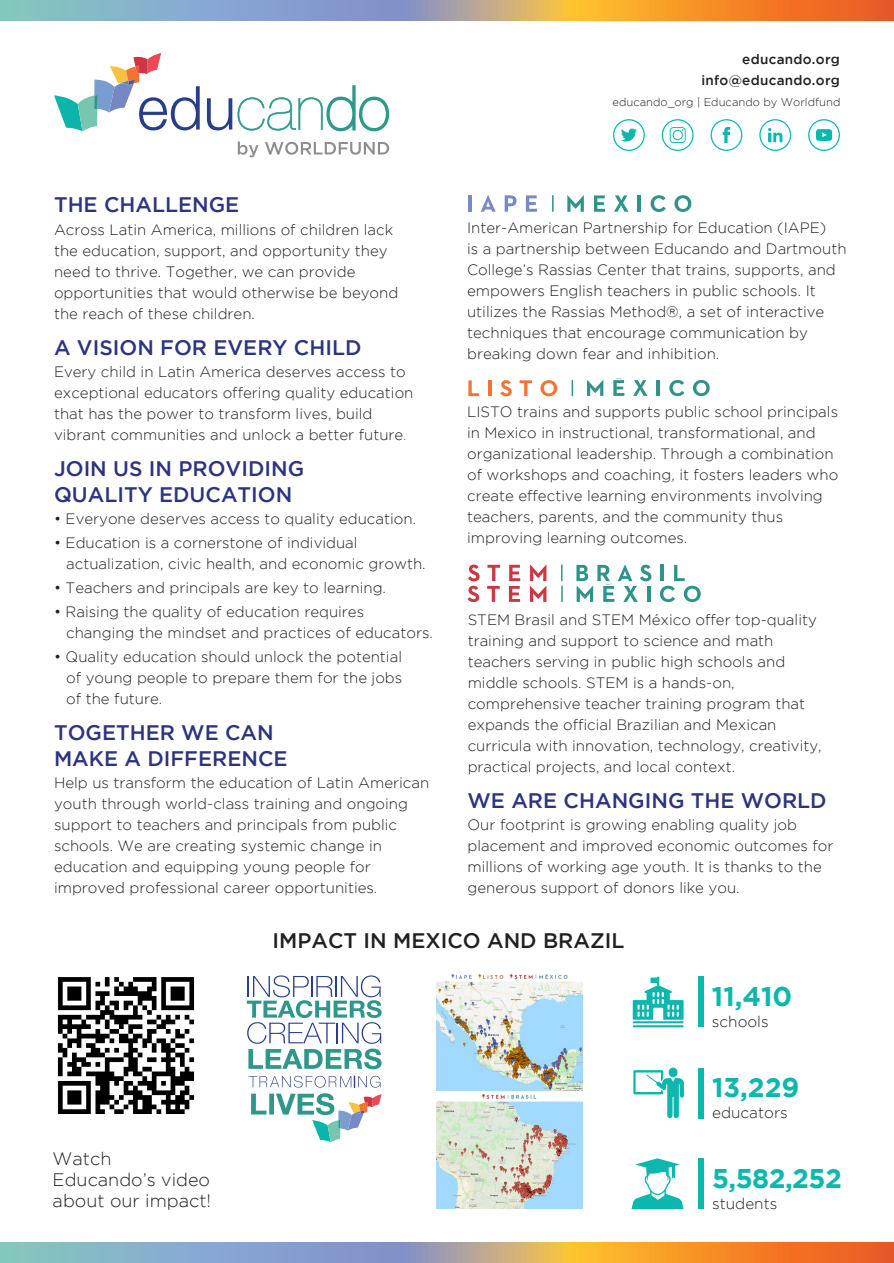
<style>
.page{position:relative;width:894px;height:1263px;background:#fff}
.page>*{position:absolute;margin:0;border:0;box-sizing:border-box;transform-origin:0 0}
.t1{font:700 27px "Gotham";color:#0cb8ae}
.t2{font:500 21px "Gotham";color:#2c3380}
.t3{font:500 21px "Gotham";color:#231f20}
.t4{font:300 18px "Gotham";color:#231f20}
.t5{font:300 15.3px "Gotham";color:#231f20}
.t6{font:300 15px/21px "Gotham";color:#231f20}
.t7{font:500 13.5px "Gotham";letter-spacing:.02em;color:#231f20}
.t8{font:300 11.25px "Gotham";color:#231f20}
.s1{color:#6c6d70}
</style>
<div class="page">
<svg style="left:0;top:0;width:893px;height:21px;background:#b89e83"></svg>
<svg style="left:0;top:1253px;width:893px;height:10px;background:#b89e83"></svg>
<svg style="left:0;top:1242px;width:893px;height:5px;background:#b89e83"></svg>
<svg style="left:0;top:1247px;width:893px;height:6px;background:#b89e83"></svg>
<svg style="left:567px;top:195px;width:16px;height:17px"></svg>
<svg style="left:594px;top:195px;width:11px;height:17px"></svg>
<svg style="left:614px;top:195px;width:14px;height:17px"></svg>
<hr style="left:637px;top:195px;width:3px;height:17px;background:#2e9487">
<svg style="left:650px;top:195px;width:15px;height:17px"></svg>
<svg style="left:674px;top:195px;width:17px;height:17px"></svg>
<hr style="left:468px;top:195px;width:3px;height:17px;background:#788ac4">
<svg style="left:481px;top:195px;width:14px;height:17px"></svg>
<svg style="left:504px;top:195px;width:12px;height:17px"></svg>
<svg style="left:525px;top:195px;width:12px;height:17px"></svg>
<svg style="left:552px;top:195px;width:1px;height:17px"></svg>
<svg style="left:468px;top:380px;width:11px;height:16px"></svg>
<hr style="left:488px;top:380px;width:3px;height:16px;background:#f27533">
<svg style="left:500px;top:380px;width:11px;height:16px"></svg>
<svg style="left:519px;top:380px;width:13px;height:16px"></svg>
<svg style="left:540px;top:380px;width:17px;height:16px"></svg>
<svg style="left:571px;top:380px;width:2px;height:16px"></svg>
<svg style="left:587px;top:380px;width:16px;height:16px"></svg>
<svg style="left:633px;top:380px;width:14px;height:16px"></svg>
<hr style="left:656px;top:380px;width:3px;height:16px;background:#2e9487">
<svg style="left:669px;top:380px;width:15px;height:16px"></svg>
<svg style="left:693px;top:380px;width:16px;height:16px"></svg>
<svg style="left:613px;top:378px;width:11px;height:18px"></svg>
<svg style="left:467px;top:564px;width:12px;height:38px"></svg>
<svg style="left:487px;top:565px;width:13px;height:37px"></svg>
<svg style="left:509px;top:565px;width:11px;height:37px"></svg>
<svg style="left:529px;top:564px;width:17px;height:38px"></svg>
<svg style="left:659px;top:565px;width:41px;height:37px"></svg>
<svg style="left:576px;top:564px;width:75px;height:38px"></svg>
<svg style="left:561px;top:564px;width:1px;height:38px"></svg>
<svg style="left:54px;top:53px;width:146px;height:78px"></svg>
<svg style="left:207px;top:85px;width:182px;height:46px"></svg>
<svg style="left:238px;top:141px;width:20px;height:16px"></svg>
<svg style="left:265px;top:142px;width:124px;height:13px"></svg>
<svg style="left:710px;top:119px;width:32px;height:32px"></svg>
<svg style="left:661px;top:119px;width:32px;height:32px"></svg>
<svg style="left:613px;top:119px;width:31px;height:32px"></svg>
<svg style="left:808px;top:119px;width:31px;height:32px"></svg>
<svg style="left:759px;top:119px;width:31px;height:32px"></svg>
<img style="left:57px;top:977px;width:138px;height:137px">
<svg style="left:247px;top:975px;width:134px;height:94px"></svg>
<svg style="left:248px;top:1075px;width:132px;height:12px"></svg>
<svg style="left:251px;top:1093px;width:15px;height:21px"></svg>
<div style="left:269px;top:1093px;width:5px;height:21px;background:#2e9789"></div>
<svg style="left:276px;top:1093px;width:105px;height:49px"></svg>
<div style="left:697px;top:976px;width:6px;height:51px;background:#0cb8ae"></div>
<hr style="left:632px;top:1021px;width:51px;height:2px;background:#0cb8ae">
<hr style="left:632px;top:1025px;width:51px;height:2px;background:#0cb8ae">
<svg style="left:632px;top:976px;width:51px;height:43px"></svg>
<div style="left:697px;top:1067px;width:6px;height:51px;background:#0cb8ae"></div>
<svg style="left:633px;top:1067px;width:50px;height:51px"></svg>
<div style="left:697px;top:1158px;width:6px;height:51px;background:#0cb8ae"></div>
<svg style="left:631px;top:1158px;width:52px;height:51px"></svg>
<img style="left:436px;top:974px;width:146px;height:116px">
<img style="left:436px;top:1094px;width:146px;height:115px">
<p class="t7" style="left:742px;top:51px;width:99px">educando.org</p>
<p class="t7" style="left:701px;top:72px;width:140px">info@educando.org</p>
<p class="t8" style="left:612px;top:96px;width:229px">educando_org | Educando by Worldfund</p>
<p class="t2" style="left:54px;top:193px;width:187px">THE CHALLENGE</p>
<p class="t6" style="left:54px;top:218px;width:340px">Across Latin America, millions of children lack</p>
<p class="t6" style="left:54px;top:239px;width:335px">the education, support, and opportunity they</p>
<p class="t6" style="left:54px;top:260px;width:345px">need to thrive. Together, we can provide opportunities that would otherwise be beyond</p>
<p class="t6" style="left:54px;top:302px;width:202px">the reach of these children.</p>
<p class="t2" style="left:54px;top:335px;width:309px">A VISION FOR EVERY CHILD</p>
<p class="t6" style="left:54px;top:361px;width:361px">Every child in Latin America deserves access to exceptional educators offering quality education that has the power to transform lives, build</p>
<p class="t6" style="left:54px;top:424px;width:354px">vibrant communities and unlock a better future<span class="s1">.</span></p>
<p class="t2" style="left:54px;top:457px;width:251px">JOIN US IN PROVIDING</p>
<p class="t2" style="left:54px;top:482px;width:240px">QUALITY EDUCATION</p>
<p class="t6" style="left:54px;top:508px;width:363px">• Everyone deserves access to quality education.</p>
<p class="t6" style="left:54px;top:532px;width:305px">• Education is a cornerstone of individual</p>
<p class="t6" style="left:66px;top:553px;width:361px">actualization, civic health, and economic growth.</p>
<p class="t6" style="left:54px;top:577px;width:333px">• Teachers and principals are key to learning.</p>
<p class="t6" style="left:54px;top:601px;width:311px">• Raising the quality of education requires</p>
<p class="t6" style="left:66px;top:622px;width:368px">changing the mindset and practices of educators.</p>
<p class="t6" style="left:54px;top:646px;width:349px">• Quality education should unlock the potential</p>
<p class="t6" style="left:66px;top:667px;width:337px">of young people to prepare them for the jobs</p>
<p class="t6" style="left:66px;top:688px;width:98px">of the future.</p>
<p class="t2" style="left:54px;top:721px;width:221px">TOGETHER WE CAN</p>
<p class="t2" style="left:54px;top:746px;width:235px">MAKE A DIFFERENCE</p>
<p class="t6" style="left:54px;top:772px;width:376px">Help us transform the education of Latin American youth through world-class training and ongoing support to teachers and principals from public schools. We are creating systemic change in education and equipping young people for</p>
<p class="t6" style="left:54px;top:877px;width:325px">improved professional career opportunities.</p>
<p class="t3" style="left:272px;top:929px;width:353px">IMPACT IN MEXICO AND BRAZIL</p>
<p class="t6" style="left:467px;top:217px;width:360px">Inter-American Partnership for Education (IAPE)</p>
<p class="t6" style="left:467px;top:238px;width:381px">is a partnership between Educando and Dartmouth College’s Rassias Center that trains, supports, and empowers English teachers in public schools. It utilizes the Rassias Method®, a set of interactive techniques that encourage communication by breaking down fear and inhibition.</p>
<p class="t6" style="left:467px;top:401px;width:372px">LISTO trains and supports public school principals in Mexico in instructional, transformational, and organizational leadership. Through a combination of workshops and coaching, it fosters leaders who create effective learning environments involving teachers, parents, and the community thus improving learning outcomes.</p>
<p class="t6" style="left:467px;top:609px;width:350px">STEM Brasil and STEM México offer top-quality training and support to science and math</p>
<p class="t6" style="left:467px;top:651px;width:319px">teachers serving in public high schools and</p>
<p class="t6" style="left:467px;top:672px;width:355px">middle schools. STEM is a hands-on, comprehensive teacher training program that expands the official Brazilian and Mexican curricula with innovation, technology, creativity, practical projects, and local context.</p>
<p class="t2" style="left:467px;top:788px;width:360px">WE ARE CHANGING THE WORLD</p>
<p class="t6" style="left:467px;top:814px;width:367px">Our footprint is growing enabling quality job placement and improved economic outcomes for millions of working age youth. It is thanks to the generous support of donors like you.</p>
<p class="t1" style="left:711px;top:980px;width:82px">11,410</p>
<p class="t5" style="left:711px;top:1013px;width:58px">schools</p>
<p class="t4" style="left:53px;top:1149px;width:60px">Watch</p>
<p class="t4" style="left:53px;top:1170px;width:159px">Educando’s video</p>
<p class="t4" style="left:53px;top:1191px;width:160px">about our impact!</p>
<p class="t1" style="left:711px;top:1071px;width:89px">13,229</p>
<p class="t5" style="left:711px;top:1104px;width:77px">educators</p>
<p class="t1" style="left:711px;top:1162px;width:131px">5,582,252</p>
<p class="t5" style="left:711px;top:1195px;width:67px">students</p>
</div>
